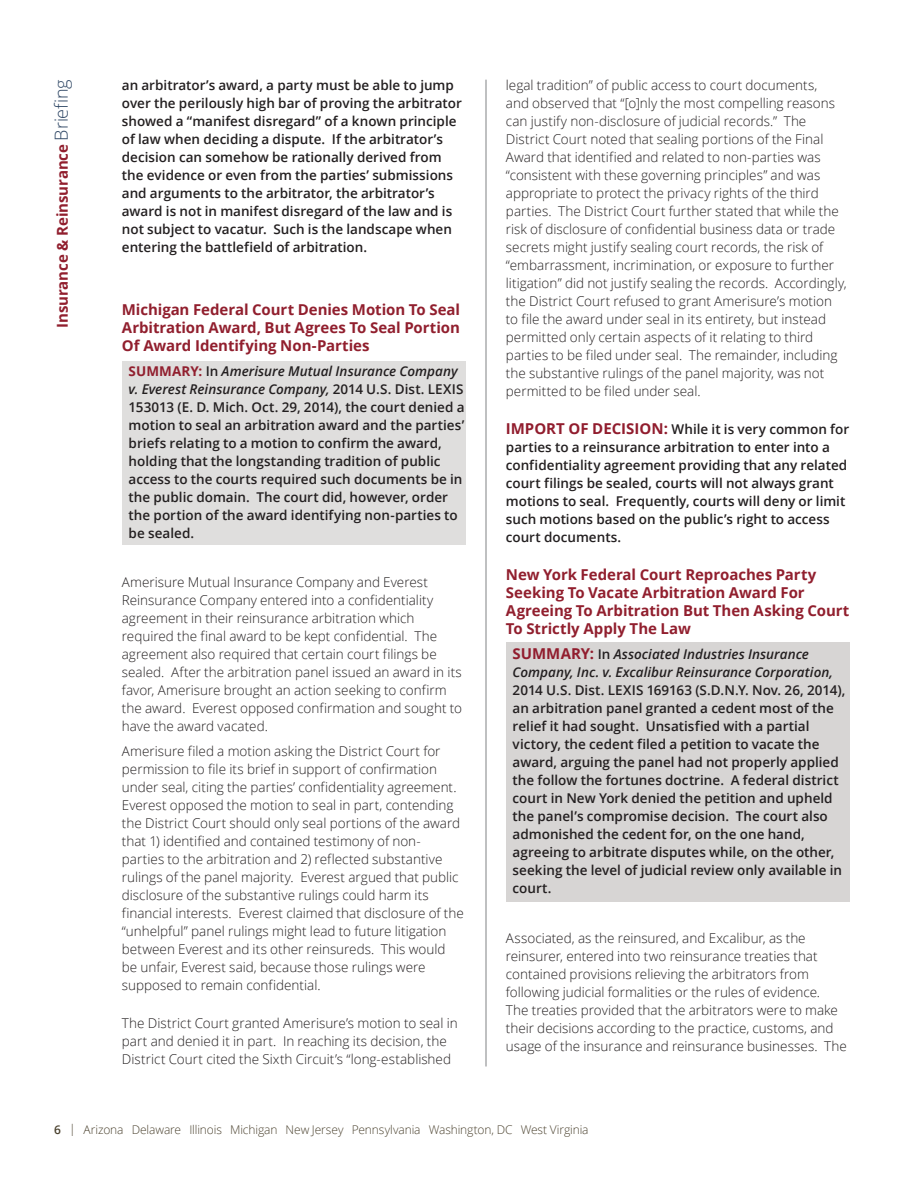
<style>
.page{position:relative;width:918px;height:1188px;background:#fff}
.page>*{position:absolute;margin:0;border:0;box-sizing:border-box;transform-origin:0 0}
.t1{font:700 15px/18px "Open Sans";letter-spacing:-.005em;color:#911f2e;text-align:justify}
.t2{font:300 13.5px/18px "Open Sans";color:#231f20}
.t3{font:600 13.5px/18px "Open Sans";color:#231f20}
.t4{font:italic 600 13.5px/18px "Open Sans";color:#231f20}
.t5{font:300 12px "Open Sans";letter-spacing:-.01em;color:#4b422f}
.s1{font-weight:300;font-size:18px;color:#2e4664}
.s2{font-weight:700;color:#911f2e}
.s3{font-style:italic}
.s4{font-weight:700;font-size:15px;color:#911d2e}
.s5{font-weight:700;font-style:normal;font-size:15px;color:#911d2e}
.s6{font-style:normal}
.s7{font-weight:600}
</style>
<div class="page">
<div style="left:506px;top:643px;width:343px;height:259px;background:#d7d5d4"></div>
<div style="left:122px;top:361px;width:343px;height:184px;background:#dfdedd"></div>
<hr style="left:486px;top:80px;width:1px;height:986px;background:#808285">
<p class="t1" style="left:53px;top:328px;width:250px;rotate:-90deg">Insurance &amp; Reinsurance <span class="s1">Briefing</span></p>
<p class="t3" style="left:122px;top:76px;width:341px">an arbitrator’s award, a party must be able to jump over the perilously high bar of proving the arbitrator showed a “manifest disregard” of a known principle of law when deciding a dispute. If the arbitrator’s decision can somehow be rationally derived from the evidence or even from the parties’ submissions and arguments to the arbitrator, the arbitrator’s award is not in manifest disregard of the law and is not subject to vacatur. Such is the landscape when entering the battlefield of arbitration.</p>
<p class="t1" style="left:122px;top:300px;width:340px">Michigan Federal Court Denies Motion To Seal Arbitration Award, But Agrees To Seal Portion Of Award Identifying Non-Parties</p>
<p class="t3" style="left:129px;top:362px;width:337px"><span class="s2">SUMMARY:</span> In <span class="s3">Amerisure Mutual Insurance Company v. Everest Reinsurance Company,</span> 2014 U.S. Dist. LEXIS 153013 (E. D. Mich. Oct. 29, 2014), the court denied a motion to seal an arbitration award and the parties’ briefs relating to a motion to confirm the award, holding that the longstanding tradition of public access to the courts required such documents be in the public domain. The court did, however, order the portion of the award identifying non-parties to be sealed.</p>
<p class="t2" style="left:122px;top:573px;width:342px">Amerisure Mutual Insurance Company and Everest Reinsurance Company entered into a confidentiality agreement in their reinsurance arbitration which required the final award to be kept confidential. The agreement also required that certain court filings be sealed. After the arbitration panel issued an award in its favor, Amerisure brought an action seeking to confirm the award. Everest opposed confirmation and sought to have the award vacated.</p>
<p class="t2" style="left:122px;top:742px;width:344px">Amerisure filed a motion asking the District Court for permission to file its brief in support of confirmation under seal, citing the parties’ confidentiality agreement.<br>Everest opposed the motion to seal in part, contending the District Court should only seal portions of the award that 1) identified and contained testimony of non&shy;parties to the arbitration and 2) reflected substantive rulings of the panel majority. Everest argued that public disclosure of the substantive rulings could harm its financial interests. Everest claimed that disclosure of the “unhelpful” panel rulings might lead to future litigation between Everest and its other reinsureds. This would be unfair, Everest said, because those rulings were supposed to remain confidential.</p>
<p class="t2" style="left:122px;top:1014px;width:337px">The District Court granted Amerisure’s motion to seal in part and denied it in part. In reaching its decision, the<br>District Court cited the Sixth Circuit’s “long-established</p>
<p class="t2" style="left:506px;top:76px;width:342px">legal tradition” of public access to court documents,<br>and observed that “[o]nly the most compelling reasons can justify non-disclosure of judicial records.” The District Court noted that sealing portions of the Final Award that identified and related to non-parties was “consistent with these governing principles” and was appropriate to protect the privacy rights of the third parties. The District Court further stated that while the risk of disclosure of confidential business data or trade secrets might justify sealing court records, the risk of “embarrassment, incrimination, or exposure to further litigation” did not justify sealing the records. Accordingly, the District Court refused to grant Amerisure’s motion to file the award under seal in its entirety, but instead permitted only certain aspects of it relating to third parties to be filed under seal. The remainder, including the substantive rulings of the panel majority, was not permitted to be filed under seal.</p>
<p class="t3" style="left:506px;top:420px;width:345px"><span class="s4">IMPORT OF DECISION:</span> While it is very common for parties to a reinsurance arbitration to enter into a confidentiality agreement providing that any related court filings be sealed, courts will not always grant motions to seal. Frequently, courts will deny or limit such motions based on the public’s right to access court documents.</p>
<p class="t1" style="left:506px;top:566px;width:345px;text-align:left">New York Federal Court Reproaches Party Seeking To Vacate Arbitration Award For Agreeing To Arbitration But Then Asking Court To Strictly Apply The Law</p>
<p class="t4" style="left:513px;top:645px;width:322px"><span class="s5">SUMMARY:</span> <span class="s6">In</span> Associated Industries Insurance<br>Company, Inc. v. Excalibur Reinsurance Corporation,</p>
<p class="t3" style="left:513px;top:681px;width:334px">2014 U.S. Dist. LEXIS 169163 (S.D.N.Y. Nov. 26, 2014), an arbitration panel granted a cedent most of the relief it had sought. Unsatisfied with a partial victory, the cedent filed a petition to vacate the award, arguing the panel had not properly applied the follow the fortunes doctrine. A federal district court in New York denied the petition and upheld the panel’s compromise decision. The court also admonished the cedent for, on the one hand, agreeing to arbitrate disputes while, on the other, seeking the level of judicial review only available in court.</p>
<p class="t2" style="left:506px;top:928px;width:343px">Associated, as the reinsured, and Excalibur, as the reinsurer, entered into two reinsurance treaties that contained provisions relieving the arbitrators from following judicial formalities or the rules of evidence.<br>The treaties provided that the arbitrators were to make their decisions according to the practice, customs, and usage of the insurance and reinsurance businesses. The</p>
<p class="t5" style="left:54px;top:1122px;width:536px"><span class="s7">6</span> | Arizona Delaware Illinois Michigan New Jersey Pennsylvania Washington, DC West Virginia</p>
</div>
